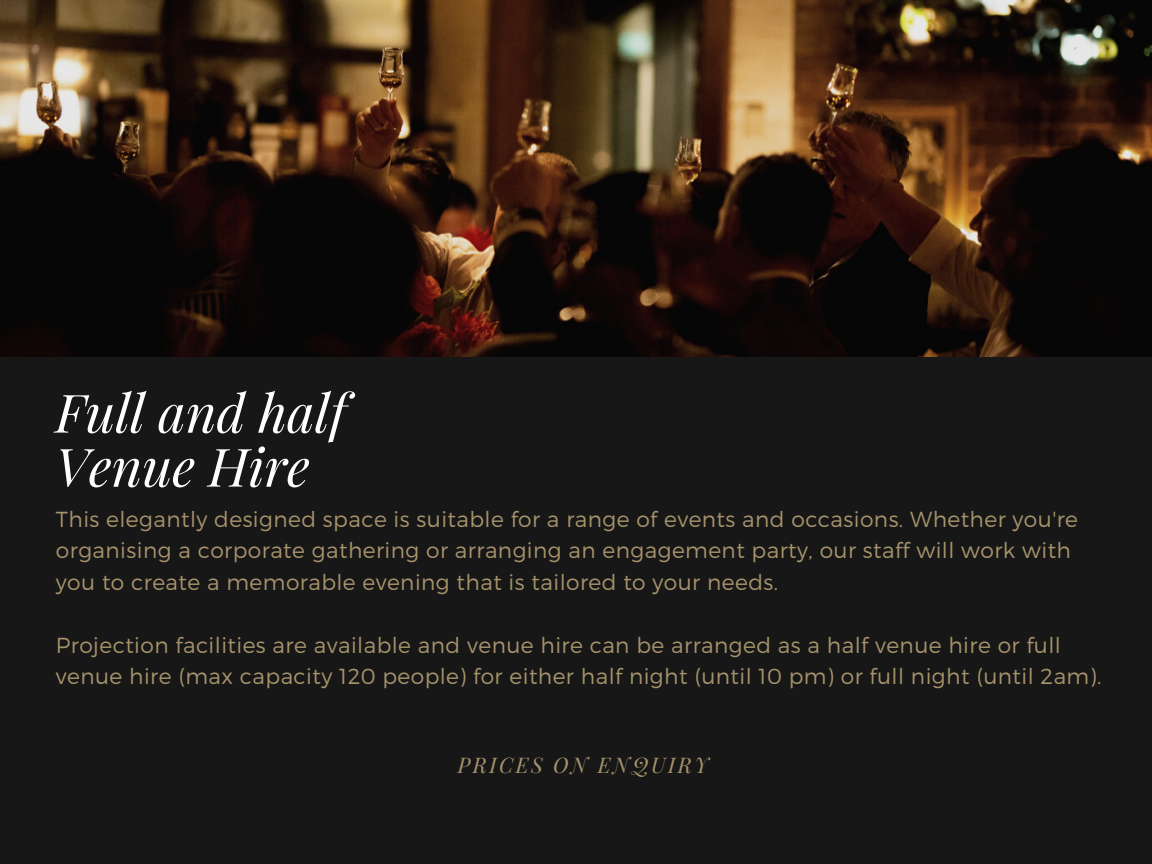
<style>
.page{position:relative;width:1152px;height:864px;background:#171717}
.page>*{position:absolute;margin:0;border:0;box-sizing:border-box;transform-origin:0 0}
.t1{font:italic 52.95px/54px "Playfair Display";color:#fff}
.t2{font:300 21.75px/31.5px "Montserrat";letter-spacing:.02em;color:#a6936b}
.t3{font:italic 21.15px "Playfair Display";letter-spacing:.12em;color:#a6936b}
</style>
<div class="page">
<img style="left:0;top:0;width:1152px;height:356px">
<h1 class="t1" style="left:55px;top:384px;width:293px">Full and half<br>Venue Hire</h1>
<p class="t2" style="left:56px;top:502px;width:1024px">This elegantly designed space is suitable for a range of events and occasions. Whether you're organising a corporate gathering or arranging an engagement party, our staff will work with you to create a memorable evening that is tailored to your needs.</p>
<p class="t2" style="left:56px;top:628px;width:1047px">Projection facilities are available and venue hire can be arranged as a half venue hire or full venue hire (max capacity 120 people) for either half night (until 10 pm) or full night (until 2am).</p>
<h2 class="t3" style="left:458px;top:750px;width:252px">PRICES ON ENQUIRY</h2>
</div>
